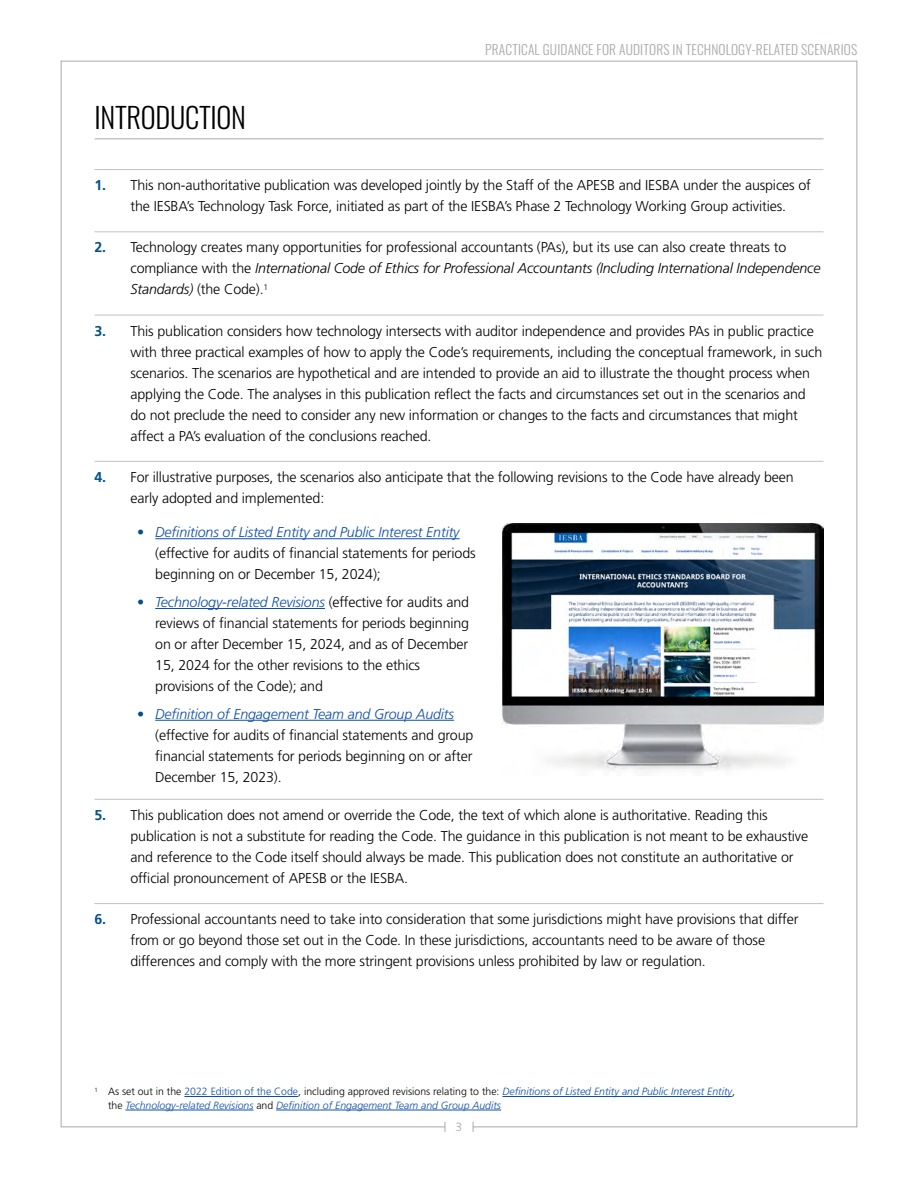
<style>
.page{position:relative;width:918px;height:1188px;background:#fff}
.page>*{position:absolute;margin:0;border:0;box-sizing:border-box;transform-origin:0 0}
.t1{font:300 28.5px "Oswald";letter-spacing:-.01em;color:#000}
.t2{font:300 14.25px/21px "Frutiger LT Std";letter-spacing:-.01em;color:#000}
.t3{font:300 13.5px "Oswald";letter-spacing:.01em;color:#a7a9ac}
.t4{font:300 12px "Frutiger LT Std";color:#a7a9ac}
.t5{font:italic 300 10.5px/13.5px "Frutiger LT Std";color:#0e4eaa}
.s1{font-weight:700;color:#005289}
.s2{font-style:italic}
.s3{font-weight:400;color:#005289}
.s4{font-style:italic;color:#0e4eaa}
.s5{font-style:normal;color:#000}
.s6{font-style:normal}
</style>
<div class="page">
<hr style="left:94px;top:138px;width:730px;height:1px;background:#a7a9ac">
<hr style="left:94px;top:169px;width:730px;height:1px;background:#c0c2c4">
<hr style="left:94px;top:232px;width:730px;height:1px;background:#c0c2c4">
<hr style="left:94px;top:315px;width:730px;height:1px;background:#c0c2c4">
<hr style="left:94px;top:461px;width:730px;height:1px;background:#c0c2c4">
<hr style="left:155px;top:538px;width:305px;height:1px;background:#0e4eaa">
<hr style="left:155px;top:608px;width:170px;height:1px;background:#0e4eaa">
<hr style="left:155px;top:720px;width:299px;height:1px;background:#0e4eaa">
<hr style="left:94px;top:799px;width:730px;height:1px;background:#c0c2c4">
<hr style="left:94px;top:903px;width:730px;height:1px;background:#c0c2c4">
<hr style="left:184px;top:1096px;width:114px;height:1px;background:#0e4eaa">
<hr style="left:502px;top:1096px;width:230px;height:1px;background:#0e4eaa">
<hr style="left:126px;top:1110px;width:127px;height:1px;background:#0e4eaa">
<hr style="left:276px;top:1110px;width:225px;height:1px;background:#0e4eaa">
<img style="left:502px;top:523px;width:322px;height:249px">
<h1 class="t1" style="left:94px;top:92px;width:153px">INTRODUCTION</h1>
<p class="t3" style="left:485px;top:37px;width:374px">PRACTICAL GUIDANCE FOR AUDITORS IN TECHNOLOGY-RELATED SCENARIOS</p>
<p class="t2" style="left:130px;top:175px;width:682px;text-indent:-36px"><span class="s1">1.</span> This non-authoritative publication was developed jointly by the Staff of the APESB and IESBA under the auspices of the IESBA’s Technology Task Force, initiated as part of the IESBA’s Phase 2 Technology Working Group activities.</p>
<p class="t2" style="left:130px;top:237px;width:692px;text-indent:-36px"><span class="s1">2.</span> Technology creates many opportunities for professional accountants (PAs), but its use can also create threats to compliance with the <span class="s2">International Code of Ethics for Professional Accountants (Including International Independence<br>Standards)</span> (the Code).<sup>1</sup></p>
<p class="t2" style="left:131px;top:320px;width:693px;text-indent:-36px"><span class="s1">3.</span> This publication considers how technology intersects with auditor independence and provides PAs in public practice with three practical examples of how to apply the Code’s requirements, including the conceptual framework, in such scenarios. The scenarios are hypothetical and are intended to provide an aid to illustrate the thought process when applying the Code. The analyses in this publication reflect the facts and circumstances set out in the scenarios and do not preclude the need to consider any new information or changes to the facts and circumstances that might affect a PA’s evaluation of the conclusions reached.</p>
<p class="t2" style="left:131px;top:467px;width:665px;text-indent:-36px"><span class="s1">4.</span> For illustrative purposes, the scenarios also anticipate that the following revisions to the Code have already been early adopted and implemented:</p>
<p class="t2" style="left:155px;top:522px;width:322px;text-indent:-18px"><span class="s3">•</span> <span class="s4">Definitions of Listed Entity and Public Interest Entity </span>(effective for audits of financial statements for periods beginning on or December 15, 2024);</p>
<p class="t2" style="left:155px;top:592px;width:315px;text-indent:-18px"><span class="s3">•</span> <span class="s4">Technology-related Revisions</span> (effective for audits and reviews of financial statements for periods beginning on or after December 15, 2024, and as of December 15, 2024 for the other revisions to the ethics provisions of the Code); and</p>
<p class="t2" style="left:155px;top:704px;width:320px;text-indent:-18px"><span class="s3">•</span> <span class="s4">Definition of Engagement Team and Group Audits </span>(effective for audits of financial statements and group financial statements for periods beginning on or after December 15, 2023).</p>
<p class="t2" style="left:131px;top:805px;width:679px;text-indent:-36px"><span class="s1">5.</span> This publication does not amend or override the Code, the text of which alone is authoritative. Reading this publication is not a substitute for reading the Code. The guidance in this publication is not meant to be exhaustive and reference to the Code itself should always be made. This publication does not constitute an authoritative or official pronouncement of APESB or the IESBA.</p>
<p class="t2" style="left:131px;top:909px;width:669px;text-indent:-36px"><span class="s1">6.</span> Professional accountants need to take into consideration that some jurisdictions might have provisions that differ from or go beyond those set out in the Code. In these jurisdictions, accountants need to be aware of those differences and comply with the more stringent provisions unless prohibited by law or regulation.</p>
<p class="t5" style="left:108px;top:1085px;width:629px;text-indent:-14px"><sup>1</sup> <span class="s5">As set out in the</span> <span class="s6">2022 Edition of the Code</span><span class="s5">, including approved revisions relating to the:</span> Definitions of Listed Entity and Public Interest Entity<span class="s5">, the</span> Technology-related Revisions <span class="s5">and</span> Definition of Engagement Team and Group Audits</p>
<p class="t4" style="left:456px;top:1120px;width:8px">3</p>
</div>
